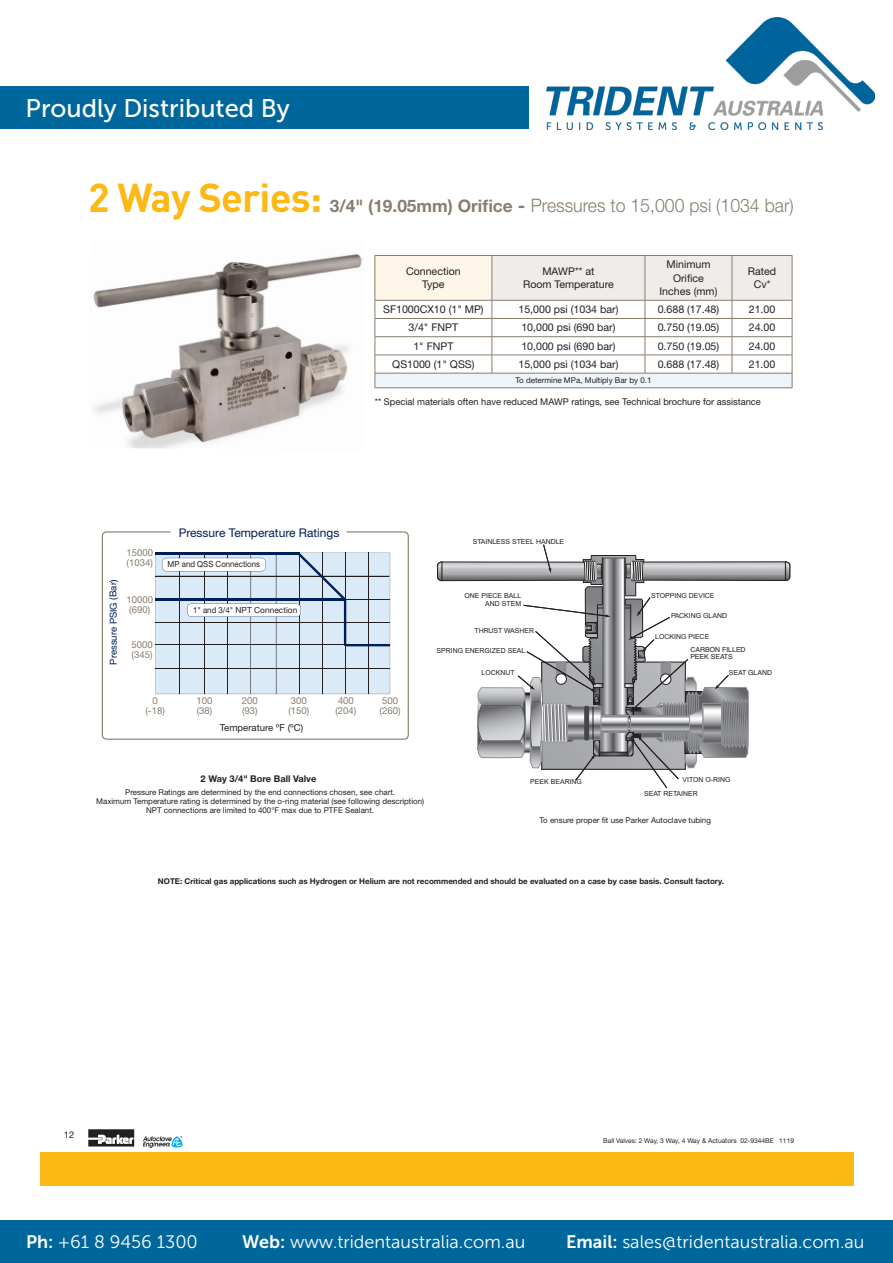
<style>
.page{position:relative;width:893px;height:1263px;background:#fff}
.page>*{position:absolute;margin:0;border:0;box-sizing:border-box;transform-origin:0 0}
.t1{font:700 39.9px "DINOT";letter-spacing:-.02em;color:#fcb814}
.t2{font:25.5px "Museo Sans 500";color:#fff}
.t3{font:300 18.6px "Helvetica Neue LT Std";color:#887d6e;scale:.95 1}
.t4{font:18px "Museo Sans 300";color:#fff}
.t5{font:12px "Helvetica Neue LT Std";color:#001f56}
.t6{font:10.65px/13.4px "Helvetica Neue LT Std";color:#231f20;text-align:center}
.t7{font:9.6px/9.6px "Helvetica Neue LT Std";color:#887d6e}
.t8{font:9.6px "Helvetica Neue LT Std";color:#231f20}
.t9{font:9.6px "Helvetica Neue LT Std";letter-spacing:-.005em;color:#001f56}
.t10{font:9.3px "Helvetica Neue LT Std";color:#231f20}
.t11{font:700 9.3px "Helvetica Neue LT Std";color:#231f20}
.t12{font:8.4px "Helvetica Neue LT Std";color:#231f20;scale:.94 1}
.t13{font:7.95px/9.3px "Helvetica Neue LT Std";color:#231f20;text-align:center}
.t14{font:700 7.95px "Helvetica Neue LT Std";color:#231f20}
.t15{font:6.9px/14.5px "Arial";color:#231f20}
.t16{font:6.9px/6.9px "Helvetica LT";color:#231f20}
.t17{font:6.6px "Helvetica Neue LT Std";color:#231f20}
.s1{font-weight:700;font-size:17.25px}
.s2{font-weight:700}
.s3{font-family:"Museo Sans 700"}
</style>
<div class="page">
<img style="left:547px;top:18px;width:328px;height:111px">
<div style="left:0;top:1220px;width:893px;height:43px;background:#00679d"></div>
<div style="left:0;top:86px;width:528px;height:43px;background:#00679d"></div>
<div style="left:40px;top:1152px;width:813px;height:34px;background:#fcb814"></div>
<svg style="left:88px;top:1129px;width:46px;height:17px"></svg>
<svg style="left:143px;top:1136px;width:40px;height:12px"></svg>
<svg style="left:437px;top:544px;width:353px;height:244px"></svg>
<svg style="left:102px;top:531px;width:307px;height:209px"></svg>
<svg style="left:155px;top:552px;width:235px;height:142px"></svg>
<img style="left:93px;top:254px;width:269px;height:194px">
<div style="left:375px;top:255px;width:117px;height:45px;background:#fef6e8"></div>
<div style="left:375px;top:373px;width:417px;height:15px;background:#edf4fa"></div>
<hr style="left:375px;top:255px;width:117px;height:1px;background:#887d6e">
<hr style="left:375px;top:256px;width:1px;height:44px;background:#887d6e">
<hr style="left:375px;top:300px;width:117px;height:1px;background:#887d6e">
<hr style="left:375px;top:318px;width:117px;height:1px;background:#887d6e">
<hr style="left:375px;top:336px;width:117px;height:1px;background:#887d6e">
<hr style="left:375px;top:355px;width:117px;height:1px;background:#887d6e">
<hr style="left:375px;top:373px;width:117px;height:1px;background:#887d6e">
<svg style="left:375px;top:300px;width:1px;height:88px"></svg>
<hr style="left:375px;top:388px;width:117px;height:1px;background:#887d6e">
<hr style="left:492px;top:388px;width:153px;height:1px;background:#887d6e">
<hr style="left:645px;top:388px;width:87px;height:1px;background:#887d6e">
<hr style="left:732px;top:388px;width:60px;height:1px;background:#887d6e">
<svg style="left:492px;top:255px;width:301px;height:133px"></svg>
<hr style="left:732px;top:318px;width:60px;height:1px;background:#887d6e">
<p class="t2" style="left:26px;top:94px;width:266px">Proudly Distributed By</p>
<p class="t1" style="left:88px;top:171px;width:235px">2 Way Series:</p>
<p class="t3" style="left:330px;top:194px;width:490px"><span class="s1">3/4" (19.05mm) Orifice</span> <span class="s2">-</span> Pressures to 15,000 psi (1034 bar)</p>
<p class="t6" style="left:406px;top:264px;width:56px">Connection<br>Type</p>
<p class="t6" style="left:523px;top:264px;width:92px">MAWP** at<br>Room Temperature</p>
<p class="t6" style="left:659px;top:258px;width:59px">Minimum<br>Orifice<br>Inches (mm)</p>
<p class="t6" style="left:748px;top:264px;width:30px">Rated<br>Cv*</p>
<p class="t6" style="left:383px;top:303px;width:102px">SF1000CX10 (1" MP)</p>
<p class="t6" style="left:518px;top:303px;width:102px">15,000 psi (1034 bar)</p>
<p class="t6" style="left:658px;top:303px;width:63px">0.688 (17.48)</p>
<p class="t6" style="left:749px;top:303px;width:28px">21.00</p>
<p class="t6" style="left:409px;top:321px;width:51px">3/4" FNPT</p>
<p class="t6" style="left:521px;top:321px;width:96px">10,000 psi (690 bar)</p>
<p class="t6" style="left:658px;top:321px;width:63px">0.750 (19.05)</p>
<p class="t6" style="left:749px;top:321px;width:28px">24.00</p>
<p class="t6" style="left:413px;top:339px;width:42px">1" FNPT</p>
<p class="t6" style="left:521px;top:339px;width:96px">10,000 psi (690 bar)</p>
<p class="t6" style="left:658px;top:339px;width:63px">0.750 (19.05)</p>
<p class="t6" style="left:749px;top:339px;width:28px">24.00</p>
<p class="t6" style="left:392px;top:357px;width:84px">QS1000 (1" QSS)</p>
<p class="t6" style="left:518px;top:357px;width:102px">15,000 psi (1034 bar)</p>
<p class="t6" style="left:658px;top:357px;width:63px">0.688 (17.48)</p>
<p class="t6" style="left:749px;top:357px;width:28px">21.00</p>
<p class="t13" style="left:515px;top:376px;width:137px">To determine MPa, Multiply Bar by 0.1</p>
<p class="t10" style="left:375px;top:396px;width:388px">** Special materials often have reduced MAWP ratings, see Technical brochure for assistance</p>
<p class="t9" style="left:108px;top:664px;width:86px;rotate:-90deg">Pressure PSIG (Bar)</p>
<p class="t5" style="left:179px;top:525px;width:162px">Pressure Temperature Ratings</p>
<p class="t7" style="left:126px;top:548px;width:28px">15000 (1034)</p>
<p class="t12" style="left:168px;top:559px;width:100px">MP and QSS Connections</p>
<p class="t12" style="left:193px;top:605px;width:112px">1" and 3/4" NPT Connection</p>
<p class="t7" style="left:126px;top:595px;width:28px">10000 (690)</p>
<p class="t7" style="left:131px;top:640px;width:23px">5000 (345)</p>
<p class="t7" style="left:145px;top:696px;width:21px;text-align:center">0 (-18)</p>
<p class="t7" style="left:197px;top:696px;width:17px">100 (38)</p>
<p class="t7" style="left:242px;top:696px;width:17px">200 (93)</p>
<p class="t7" style="left:288px;top:696px;width:22px">300 (150)</p>
<p class="t7" style="left:335px;top:696px;width:22px">400 (204)</p>
<p class="t7" style="left:380px;top:696px;width:22px">500 (260)</p>
<p class="t8" style="left:220px;top:722px;width:85px">Temperature ºF (ºC)</p>
<p class="t15" style="left:473px;top:534px;width:93px">STAINLESS STEEL HANDLE</p>
<p class="t15" style="left:464px;top:591px;width:58px;line-height:8.4px;text-align:right">ONE PIECE BALL<br>AND STEM</p>
<p class="t15" style="left:474px;top:623px;width:61px">THRUST WASHER</p>
<p class="t15" style="left:437px;top:643px;width:90px">SPRING ENERGIZED SEAL</p>
<p class="t15" style="left:482px;top:666px;width:35px">LOCKNUT</p>
<p class="t15" style="left:651px;top:588px;width:65px">STOPPING DEVICE</p>
<p class="t15" style="left:671px;top:608px;width:58px">PACKING GLAND</p>
<p class="t15" style="left:655px;top:630px;width:56px">LOCKING PIECE</p>
<p class="t16" style="left:690px;top:646px;width:57px">CARBON FILLED<br>PEEK SEATS</p>
<p class="t16" style="left:729px;top:669px;width:45px">SEAT GLAND</p>
<p class="t11" style="left:201px;top:772px;width:117px">2 Way 3/4" Bore Ball Valve</p>
<p class="t13" style="left:96px;top:787px;width:330px">Pressure Ratings are determined by the end connections chosen, see chart.<br>Maximum Temperature rating is determined by the o-ring material (see following description)<br>NPT connections are limited to 400°F max due to PTFE Sealant.</p>
<p class="t15" style="left:530px;top:774px;width:53px">PEEK BEARING</p>
<p class="t15" style="left:644px;top:772px;width:88px;text-indent:38px">VITON O-RING<br>SEAT RETAINER</p>
<p class="t13" style="left:539px;top:816px;width:173px">To ensure proper fit use Parker Autoclave tubing</p>
<p class="t14" style="left:158px;top:876px;width:567px">NOTE: Critical gas applications such as Hydrogen or Helium are not recommended and should be evaluated on a case by case basis. Consult factory.</p>
<p class="t10" style="left:64px;top:1129px;width:12px">12</p>
<p class="t17" style="left:603px;top:1137px;width:192px">Ball Valves: 2 Way, 3 Way, 4 Way &amp; Actuators 02-9344BE 1119</p>
<p class="t4" style="left:26px;top:1232px;width:173px"><span class="s3">Ph:</span> +61 8 9456 1300</p>
<p class="t4" style="left:242px;top:1232px;width:285px"><span class="s3">Web:</span> www.tridentaustralia.com.au</p>
<p class="t4" style="left:566px;top:1232px;width:300px"><span class="s3">Email:</span> sales@tridentaustralia.com.au</p>
</div>
